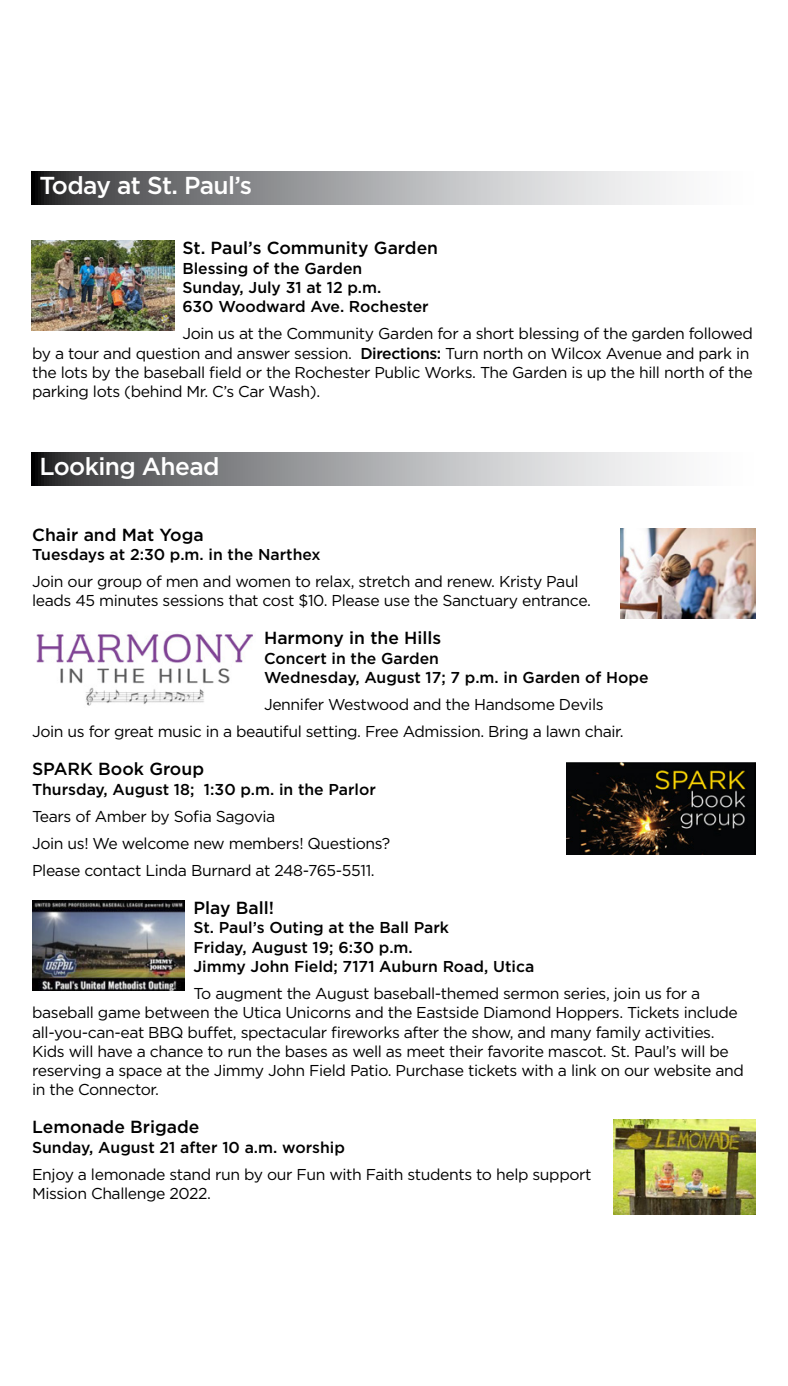
<style>
.page{position:relative;width:788px;height:1386px;background:#fff}
.page>*{position:absolute;margin:0;border:0;box-sizing:border-box;transform-origin:0 0}
.t1{font:500 24.5px "Gotham";letter-spacing:-.025em;color:#fff}
.Article_header{font:500 17.5px "Gotham";color:#000}
.Article_body{font:15.75px/19.2px "Gotham";letter-spacing:-.025em;color:#000}
.Article_date{font:500 15.75px "Gotham";color:#000}
.s1{font-weight:500}
</style>
<div class="page">
<svg style="left:32px;top:172px;width:640px;height:33px;background:#9e9fa1"></svg>
<img style="left:32px;top:240px;width:142px;height:91px">
<img style="left:620px;top:528px;width:135px;height:90px">
<img style="left:566px;top:763px;width:189px;height:92px">
<img style="left:32px;top:900px;width:153px;height:91px">
<img style="left:613px;top:1119px;width:142px;height:95px">
<svg style="left:32px;top:453px;width:640px;height:33px;background:#9e9fa1"></svg>
<img style="left:36px;top:633px;width:218px;height:73px">
<p class="t1" style="left:39px;top:169px;width:214px">Today at St. Paul’s</p>
<p class="Article_header" style="left:182px;top:237px;width:257px">St. Paul’s Community Garden</p>
<p class="Article_date" style="left:182px;top:258px;width:181px">Blessing of the Garden</p>
<p class="Article_date" style="left:182px;top:277px;width:200px">Sunday, July 31 at 12 p.m.</p>
<p class="Article_date" style="left:182px;top:296px;width:248px">630 Woodward Ave. Rochester</p>
<p class="Article_body" style="left:32px;top:324px;width:722px;text-indent:150px">Join us at the Community Garden for a short blessing of the garden followed by a tour and question and answer session. <span class="s1">Directions:</span> Turn north on Wilcox Avenue and park in the lots by the baseball field or the Rochester Public Works. The Garden is up the hill north of the parking lots (behind Mr. C’s Car Wash).</p>
<p class="t1" style="left:39px;top:450px;width:182px">Looking Ahead</p>
<p class="Article_header" style="left:32px;top:523px;width:173px">Chair and Mat Yoga</p>
<p class="Article_date" style="left:32px;top:544px;width:290px">Tuesdays at 2:30 p.m. in the Narthex</p>
<p class="Article_body" style="left:32px;top:572px;width:560px">Join our group of men and women to relax, stretch and renew. Kristy Paul leads 45 minutes sessions that cost $10. Please use the Sanctuary entrance.</p>
<p class="Article_header" style="left:264px;top:627px;width:179px">Harmony in the Hills</p>
<p class="Article_date" style="left:264px;top:648px;width:176px">Concert in the Garden</p>
<p class="Article_date" style="left:264px;top:667px;width:386px">Wednesday, August 17; 7 p.m. in Garden of Hope</p>
<p class="Article_body" style="left:264px;top:695px;width:341px">Jennifer Westwood and the Handsome Devils</p>
<p class="Article_body" style="left:32px;top:722px;width:593px">Join us for great music in a beautiful setting. Free Admission. Bring a lawn chair.</p>
<p class="Article_header" style="left:32px;top:758px;width:173px">SPARK Book Group</p>
<p class="Article_date" style="left:32px;top:779px;width:345px">Thursday, August 18; 1:30 p.m. in the Parlor</p>
<p class="Article_body" style="left:32px;top:806px;width:245px">Tears of Amber by Sofia Sagovia</p>
<p class="Article_body" style="left:32px;top:833px;width:359px">Join us! We welcome new members! Questions?</p>
<p class="Article_body" style="left:32px;top:860px;width:344px">Please contact Linda Burnard at 248-765-5511.</p>
<p class="Article_header" style="left:193px;top:896px;width:82px">Play Ball!</p>
<p class="Article_date" style="left:193px;top:918px;width:257px">St. Paul’s Outing at the Ball Park</p>
<p class="Article_date" style="left:193px;top:937px;width:221px">Friday, August 19; 6:30 p.m.</p>
<p class="Article_date" style="left:193px;top:956px;width:342px">Jimmy John Field; 7171 Auburn Road, Utica</p>
<p class="Article_body" style="left:32px;top:983px;width:713px;text-indent:161px">To augment the August baseball-themed sermon series, join us for a baseball game between the Utica Unicorns and the Eastside Diamond Hoppers. Tickets include all-you-can-eat BBQ buffet, spectacular fireworks after the show, and many family activities.<br>Kids will have a chance to run the bases as well as meet their favorite mascot. St. Paul’s will be reserving a space at the Jimmy John Field Patio. Purchase tickets with a link on our website and in the Connector.</p>
<p class="Article_header" style="left:32px;top:1116px;width:169px">Lemonade Brigade</p>
<p class="Article_date" style="left:32px;top:1137px;width:314px">Sunday, August 21 after 10 a.m. worship</p>
<p class="Article_body" style="left:32px;top:1164px;width:561px">Enjoy a lemonade stand run by our Fun with Faith students to help support<br>Mission Challenge 2022.</p>
</div>
